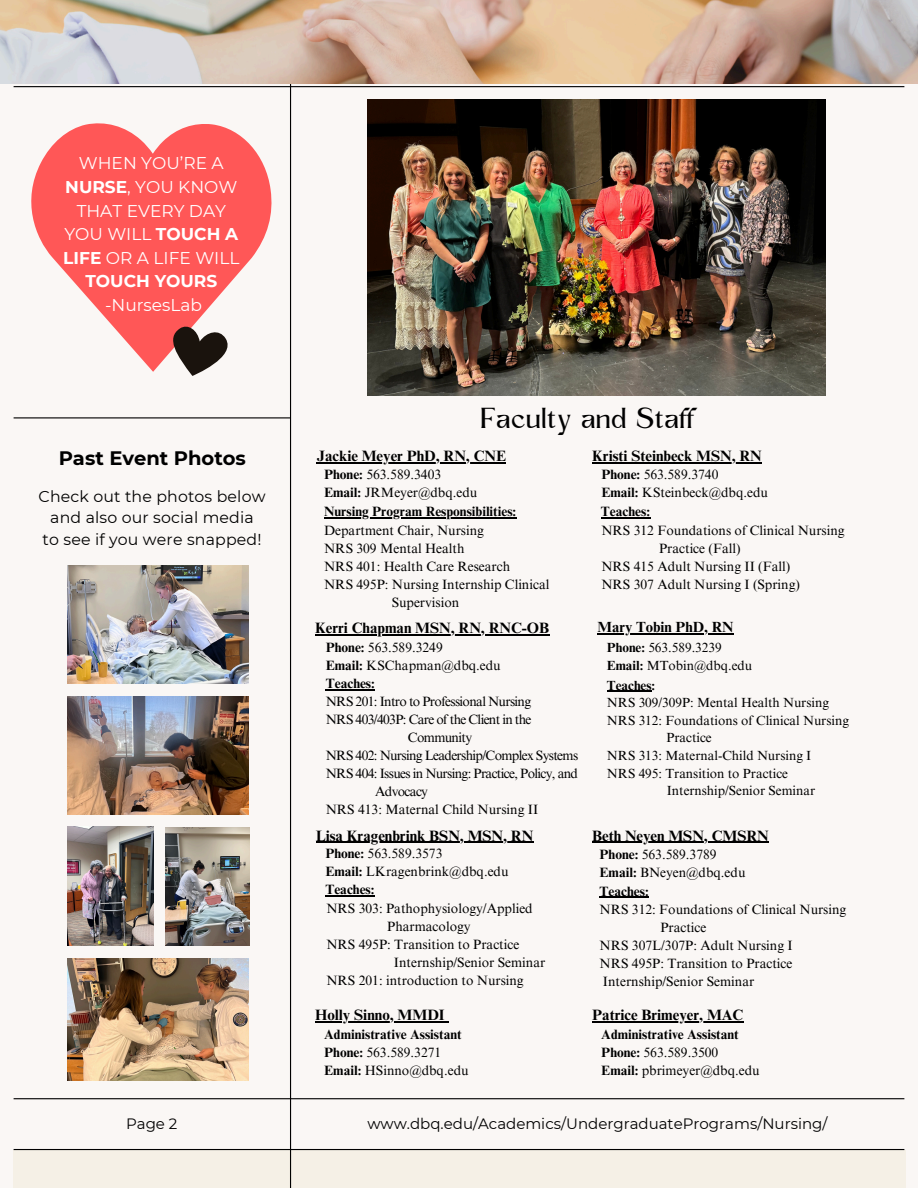
<style>
.page{position:relative;width:918px;height:1188px;background:#faf7f5}
.page>*{position:absolute;margin:0;border:0;box-sizing:border-box;transform-origin:0 0}
.t1{font:27px "Kingred Serif";color:#000}
.t2{font:700 19.5px "Montserrat";color:#000}
.t3{font:16.95px/23.7px "Montserrat";color:#fff;text-align:center}
.t4{font:15.75px/21.3px "Montserrat";letter-spacing:.01em;color:#000;text-align:center}
.t5{font:700 15px "Times NRMT Pro";color:#000}
.t6{font:15px "Montserrat";color:#000}
.t7{font:700 14.7px "Times NRMT Pro";color:#000}
.t8{font:13.5px/18px "Times NRMT Pro";color:#000}
.t9{font:700 13.5px/18px "Times NRMT Pro";color:#000}
.t10{font:13.5px "Times NRMT Pro";letter-spacing:-.045em;color:#000}
.t11{font:13.2px "Times NRMT Pro";color:#000}
.t12{font:700 13.2px "Times NRMT Pro";color:#000}
.s1{font-weight:700}
.s2{font-weight:400}
.s3{color:#fff}
</style>
<div class="page">
<hr style="left:14px;top:86px;width:890px;height:1px;background:#000">
<hr style="left:14px;top:417px;width:276px;height:1px;background:#000">
<div style="left:14px;top:1150px;width:892px;height:38px;background:#f5f0e6"></div>
<hr style="left:14px;top:1149px;width:890px;height:1px;background:#000">
<hr style="left:290px;top:0;width:1px;height:1188px;background:#000">
<hr style="left:14px;top:1098px;width:890px;height:1px;background:#000">
<img style="left:368px;top:99px;width:458px;height:296px">
<img style="left:68px;top:566px;width:181px;height:118px">
<img style="left:68px;top:697px;width:181px;height:118px">
<img style="left:68px;top:958px;width:181px;height:123px">
<img style="left:68px;top:827px;width:85px;height:118px">
<img style="left:165px;top:828px;width:85px;height:118px">
<img style="left:0;top:0;width:918px;height:83px">
<svg style="left:31px;top:123px;width:240px;height:249px;fill:#ff5757"></svg>
<svg style="left:158px;top:317px;width:85px;height:59px"></svg>
<hr style="left:317px;top:462px;width:189px;height:1px;background:#000">
<hr style="left:324px;top:517px;width:192px;height:1px;background:#000">
<hr style="left:592px;top:842px;width:177px;height:1px;background:#000">
<hr style="left:600px;top:897px;width:49px;height:1px;background:#000">
<hr style="left:592px;top:462px;width:170px;height:1px;background:#000">
<hr style="left:601px;top:517px;width:49px;height:1px;background:#000">
<hr style="left:315px;top:634px;width:234px;height:1px;background:#000">
<hr style="left:326px;top:689px;width:49px;height:1px;background:#000">
<hr style="left:597px;top:633px;width:137px;height:1px;background:#000">
<hr style="left:607px;top:691px;width:45px;height:1px;background:#000">
<hr style="left:315px;top:1021px;width:130px;height:2px;background:#000">
<hr style="left:316px;top:842px;width:217px;height:1px;background:#000">
<hr style="left:325px;top:895px;width:50px;height:2px;background:#000">
<hr style="left:592px;top:1021px;width:151px;height:2px;background:#000">
<h5 class="t3" style="left:63px;top:151px;width:178px">WHEN YOU’RE A<br><span class="s1">NURSE</span>, YOU KNOW<br>THAT EVERY DAY<br>YOU WILL <span class="s1">TOUCH A<br>LIFE</span> OR A LIFE WILL<br><span class="s1">TOUCH YOURS </span>-NursesLab</h5>
<h4 class="t2" style="left:59px;top:446px;width:189px">Past Event Photos</h4>
<h4 class="t4" style="left:39px;top:486px;width:229px">Check out the photos below and also our social media</h4>
<h5 class="t4" style="left:43px;top:528px;width:220px">to see if you were snapped!</h5>
<h5 class="t1" style="left:482px;top:408px;width:215px">Faculty and Staff</h5>
<h4 class="t5" style="left:317px;top:450px;width:191px">Jackie Meyer PhD, RN, CNE</h4>
<h5 class="t8" style="left:324px;top:468px;width:155px"><span class="s1">Phone:</span> 563.589.3403<br><span class="s1">Email:</span> JRMeyer@dbq.edu</h5>
<h3 class="t9" style="left:324px;top:504px;width:194px">Nursing Program Responsibilities:</h3>
<p class="t8" style="left:324px;top:523px;width:161px">Department Chair, Nursing</p>
<p class="t8" style="left:324px;top:541px;width:142px">NRS 309 Mental Health</p>
<p class="t8" style="left:324px;top:559px;width:188px">NRS 401: Health Care Research</p>
<p class="t8" style="left:324px;top:577px;width:227px">NRS 495P: Nursing Internship Clinical</p>
<p class="t8" style="left:392px;top:595px;width:69px">Supervision</p>
<h4 class="t5" style="left:315px;top:622px;width:236px">Kerri Chapman MSN, RN, RNC-OB</h4>
<p class="t8" style="left:326px;top:640px;width:176px"><span class="s1">Phone:</span> 563.589.3249<br><span class="s1">Email:</span> KSChapman@dbq.edu</p>
<p class="t9" style="left:326px;top:676px;width:51px">Teaches:</p>
<p class="t10" style="left:326px;top:697px;width:207px">NRS 201: Intro to Professional Nursing</p>
<p class="t10" style="left:326px;top:715px;width:207px">NRS 403/403P: Care of the Client in the</p>
<p class="t10" style="left:408px;top:733px;width:66px">Community</p>
<p class="t10" style="left:326px;top:751px;width:254px">NRS 402: Nursing Leadership/Complex Systems</p>
<p class="t10" style="left:326px;top:769px;width:254px">NRS 404: Issues in Nursing: Practice, Policy, and</p>
<p class="t10" style="left:375px;top:787px;width:54px">Advocacy</p>
<p class="t8" style="left:326px;top:802px;width:214px">NRS 413: Maternal Child Nursing II</p>
<h5 class="t5" style="left:316px;top:830px;width:219px">Lisa Kragenbrink BSN, MSN, RN</h5>
<h4 class="t8" style="left:325px;top:846px;width:185px"><span class="s1">Phone:</span> 563.589.3573<br><span class="s1">Email:</span> LKragenbrink@dbq.edu</h4>
<h5 class="t8" style="left:326px;top:901px;width:208px">NRS 303: Pathophysiology/Applied</h5>
<h5 class="t8" style="left:387px;top:919px;width:85px">Pharmacology</h5>
<h5 class="t8" style="left:326px;top:937px;width:194px">NRS 495P: Transition to Practice</h5>
<h5 class="t8" style="left:394px;top:955px;width:153px">Internship/Senior Seminar</h5>
<h5 class="t8" style="left:326px;top:973px;width:199px">NRS 201: introduction to Nursing</h5>
<h4 class="t9" style="left:325px;top:882px;width:51px">Teaches:</h4>
<h5 class="t5" style="left:315px;top:1010px;width:131px">Holly Sinno, MMDI</h5>
<h4 class="t9" style="left:324px;top:1027px;width:146px">Administrative Assistant<br>Phone: <span class="s2">563.589.3271<br></span>Email: <span class="s2">HSinno@dbq.edu</span></h4>
<p class="t5" style="left:592px;top:450px;width:171px">Kristi Steinbeck MSN, RN</p>
<h4 class="t8" style="left:601px;top:468px;width:168px"><span class="s1">Phone:</span> 563.589.3740<br><span class="s1">Email:</span> KSteinbeck@dbq.edu</h4>
<h5 class="t9" style="left:601px;top:504px;width:51px">Teaches:</h5>
<h5 class="t8" style="left:601px;top:523px;width:245px">NRS 312 Foundations of Clinical Nursing</h5>
<h5 class="t8" style="left:655px;top:541px;width:87px"><span class="s3">.</span>Practice (Fall)</h5>
<h5 class="t8" style="left:601px;top:559px;width:190px">NRS 415 Adult Nursing II (Fall)</h5>
<h5 class="t8" style="left:601px;top:577px;width:200px">NRS 307 Adult Nursing I (Spring)</h5>
<p class="t7" style="left:597px;top:622px;width:138px">Mary Tobin PhD, RN</p>
<p class="t11" style="left:607px;top:643px;width:116px"><span class="s1">Phone:</span> 563.589.3239</p>
<p class="t11" style="left:607px;top:661px;width:147px"><span class="s1">Email:</span> MTobin@dbq.edu</p>
<p class="t12" style="left:607px;top:680px;width:50px">Teaches:</p>
<p class="t11" style="left:607px;top:698px;width:224px">NRS 309/309P: Mental Health Nursing</p>
<p class="t11" style="left:607px;top:715px;width:244px">NRS 312: Foundations of Clinical Nursing</p>
<p class="t11" style="left:667px;top:733px;width:47px">Practice</p>
<h4 class="t11" style="left:607px;top:751px;width:206px">NRS 313: Maternal-Child Nursing I</h4>
<h5 class="t11" style="left:607px;top:768px;width:183px">NRS 495: Transition to Practice</h5>
<h4 class="t11" style="left:663px;top:786px;width:154px"><span class="s3">.</span>Internship/Senior Seminar</h4>
<p class="t5" style="left:592px;top:830px;width:178px">Beth Neyen MSN, CMSRN</p>
<p class="t8" style="left:600px;top:847px;width:147px"><span class="s1">Phone:</span> 563.589.3789<br><span class="s1">Email:</span> BNeyen@dbq.edu</p>
<p class="t9" style="left:600px;top:884px;width:51px">Teaches:</p>
<p class="t8" style="left:600px;top:902px;width:248px">NRS 312: Foundations of Clinical Nursing</p>
<p class="t8" style="left:660px;top:920px;width:47px">Practice</p>
<p class="t8" style="left:600px;top:938px;width:195px">NRS 307L/307P: Adult Nursing I</p>
<p class="t8" style="left:600px;top:956px;width:194px">NRS 495P: Transition to Practice</p>
<p class="t8" style="left:603px;top:974px;width:153px">Internship/Senior Seminar</p>
<h5 class="t5" style="left:592px;top:1010px;width:153px">Patrice Brimeyer, MAC</h5>
<h5 class="t9" style="left:601px;top:1027px;width:160px">Administrative Assistant<br>Phone: <span class="s2">563.589.3500<br></span>Email: <span class="s2">pbrimeyer@dbq.edu</span></h5>
<h4 class="t6" style="left:126px;top:1114px;width:53px">Page 2</h4>
<h5 class="t6" style="left:367px;top:1115px;width:462px">www.dbq.edu/Academics/UndergraduatePrograms/Nursing/</h5>
</div>
